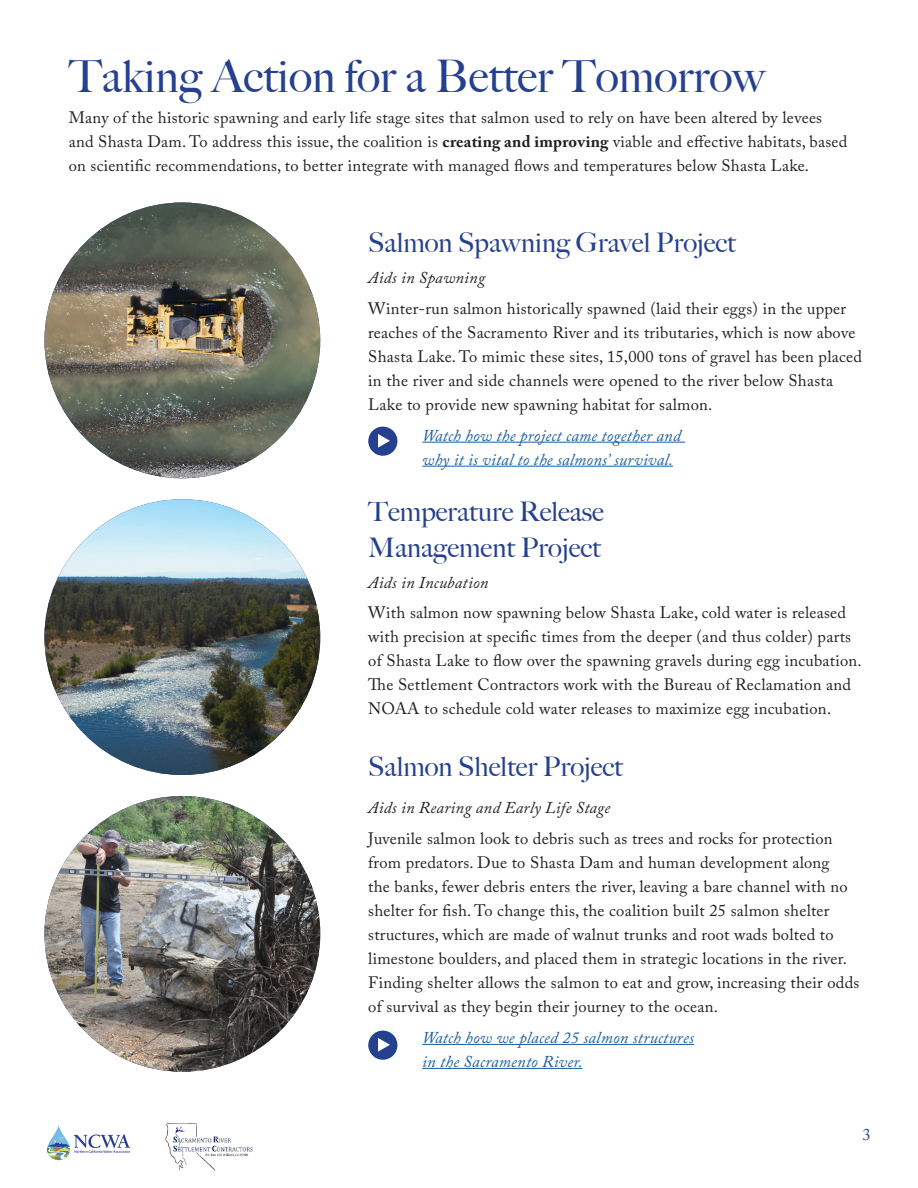
<style>
.page{position:relative;width:918px;height:1188px;background:#fff}
.page>*{position:absolute;margin:0;border:0;box-sizing:border-box;transform-origin:0 0}
.new_subhead{font:500 45px "Big Caslon";color:#25408e}
.new_subhead-2{font:500 27px/36px "Big Caslon";color:#25408e}
.t1{font:16.5px/24px "Adobe Caslon Pro";letter-spacing:.015em;color:#231f20}
.t2{font:italic 16.5px/24px "Adobe Caslon Pro";letter-spacing:.015em;color:#175d9e}
.new_subhead-3{font:italic 16.5px "Adobe Caslon Pro";letter-spacing:.015em;color:#231f20}
.t3{font:16.5px "Adobe Caslon Pro";color:#25408e}
.s1{font-weight:700}
</style>
<div class="page">
<svg style="left:47px;top:1125px;width:83px;height:35px"></svg>
<img style="left:165px;top:1123px;width:88px;height:48px">
<hr style="left:422px;top:442px;width:263px;height:1px;background:#175d9e">
<hr style="left:422px;top:466px;width:251px;height:1px;background:#175d9e">
<hr style="left:422px;top:1044px;width:272px;height:1px;background:#175d9e">
<hr style="left:422px;top:1068px;width:160px;height:1px;background:#175d9e">
<img style="left:44px;top:202px;width:276px;height:276px;border-radius:138px">
<img style="left:44px;top:499px;width:276px;height:276px;border-radius:138px">
<img style="left:44px;top:796px;width:276px;height:276px;border-radius:138px">
<div style="left:368px;top:427px;width:29px;height:29px;background:#25408e;border-radius:50%"></div>
<svg style="left:378px;top:434px;width:12px;height:14px"></svg>
<div style="left:368px;top:1031px;width:29px;height:29px;background:#25408e;border-radius:50%"></div>
<svg style="left:378px;top:1038px;width:12px;height:14px"></svg>
<p class="new_subhead" style="left:69px;top:39px;width:699px">Taking Action for a Better Tomorrow</p>
<p class="t1" style="left:69px;top:105px;width:780px">Many of the historic spawning and early life stage sites that salmon used to rely on have been altered by levees and Shasta Dam. To address this issue, the coalition is <span class="s1">creating and improving</span> viable and effective habitats, based on scientific recommendations, to better integrate with managed flows and temperatures below Shasta Lake.</p>
<p class="new_subhead-2" style="left:368px;top:224px;width:369px">Salmon Spawning Gravel Project</p>
<p class="new_subhead-3" style="left:368px;top:268px;width:118px">Aids in Spawning</p>
<p class="t1" style="left:368px;top:296px;width:495px">Winter-run salmon historically spawned (laid their eggs) in the upper reaches of the Sacramento River and its tributaries, which is now above Shasta Lake. To mimic these sites, 15,000 tons of gravel has been placed in the river and side channels were opened to the river below Shasta Lake to provide new spawning habitat for salmon.</p>
<p class="t2" style="left:422px;top:423px;width:260px">Watch how the project came together and why it is vital to the salmons’ survival.</p>
<p class="new_subhead-2" style="left:368px;top:492px;width:237px">Temperature Release<br>Management Project</p>
<p class="new_subhead-3" style="left:368px;top:572px;width:122px">Aids in Incubation</p>
<p class="t1" style="left:368px;top:601px;width:495px">With salmon now spawning below Shasta Lake, cold water is released with precision at specific times from the deeper (and thus colder) parts of Shasta Lake to flow over the spawning gravels during egg incubation.<br>The Settlement Contractors work with the Bureau of Reclamation and NOAA to schedule cold water releases to maximize egg incubation.</p>
<p class="new_subhead-2" style="left:368px;top:747px;width:256px">Salmon Shelter Project</p>
<p class="new_subhead-3" style="left:368px;top:798px;width:244px">Aids in Rearing and Early Life Stage</p>
<p class="t1" style="left:368px;top:826px;width:493px">Juvenile salmon look to debris such as trees and rocks for protection from predators. Due to Shasta Dam and human development along<br>the banks, fewer debris enters the river, leaving a bare channel with no shelter for fish. To change this, the coalition built 25 salmon shelter structures, which are made of walnut trunks and root wads bolted to limestone boulders, and placed them in strategic locations in the river.<br>Finding shelter allows the salmon to eat and grow, increasing their odds of survival as they begin their journey to the ocean.</p>
<p class="t2" style="left:422px;top:1025px;width:273px">Watch how we placed 25 salmon structures in the Sacramento River.</p>
<p class="t3" style="left:863px;top:1124px;width:10px">3</p>
</div>
